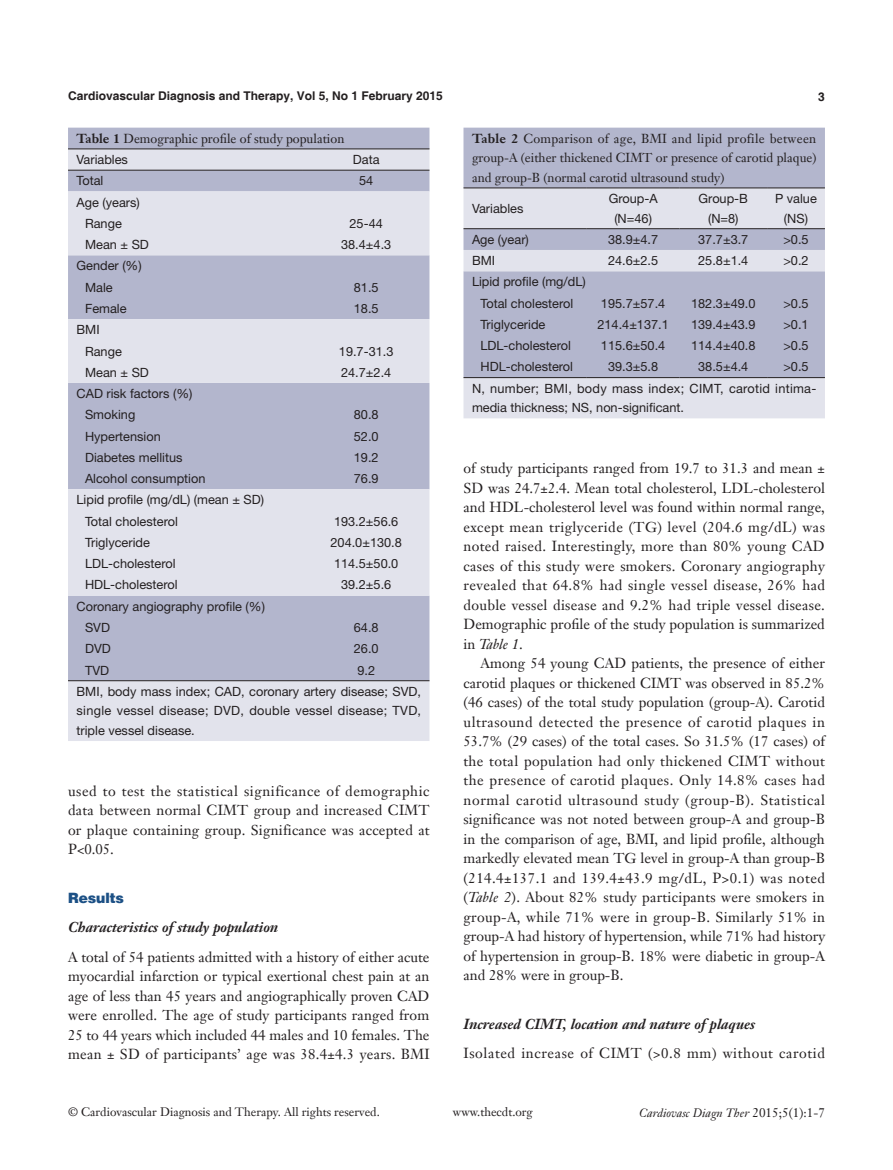
<style>
.page{position:relative;width:893px;height:1170px;background:#fff}
.page>*{position:absolute;margin:0;border:0;box-sizing:border-box;transform-origin:0 0}
.t1{font:14.25px/19.5px "Janson Text LT";letter-spacing:.015em;color:#231f20;text-align:justify}
.t2{font:italic 700 14.25px "Janson Text LT";color:#231f20}
.t3{font:14.25px "Janson Text LT";letter-spacing:.045em;color:#231f20}
.t4{font:900 14.25px "Helvetica";color:#1c5085}
.t5{font:12.75px/21.3px "Helvetica Neue LT Pro";color:#231f20}
.t6{font:12.75px/19.5px "Janson Text LT";color:#231f20;text-align:justify}
.t7{font:12.75px/19.5px "Helvetica Neue LT Pro";letter-spacing:.025em;color:#231f20}
.t8{font:12.75px/21.3px "Helvetica Neue LT Pro";letter-spacing:.02em;color:#231f20}
.t9{font:12px "Janson Text LT";color:#231f20}
.t10{font:700 12px "Helvetica";color:#231f20}
.t11{font:italic 12px "Janson Text LT";color:#231f20}
.s1{font-weight:700}
.s2{font-style:italic}
.s3{font-style:normal;font-size:12.75px}
</style>
<div class="page">
<div style="left:68px;top:128px;width:361px;height:20px;background:#b3b6cd"></div>
<svg style="left:68px;top:149px;width:361px;height:592px;background:#c9cbdb"></svg>
<div style="left:68px;top:191px;width:361px;height:64px;background:#e2e3ec"></div>
<hr style="left:68px;top:680px;width:235px;height:1px;background:#231f20">
<hr style="left:303px;top:680px;width:126px;height:1px;background:#231f20">
<hr style="left:68px;top:148px;width:235px;height:1px;background:#231f20">
<hr style="left:303px;top:148px;width:126px;height:1px;background:#231f20">
<hr style="left:68px;top:170px;width:235px;height:1px;background:#231f20">
<hr style="left:303px;top:170px;width:126px;height:1px;background:#231f20">
<div style="left:463px;top:128px;width:362px;height:59px;background:#b3b6cd"></div>
<svg style="left:463px;top:188px;width:362px;height:230px;background:#c7c9da"></svg>
<hr style="left:463px;top:377px;width:124px;height:1px;background:#231f20">
<hr style="left:587px;top:377px;width:92px;height:1px;background:#231f20">
<hr style="left:679px;top:377px;width:88px;height:1px;background:#231f20">
<hr style="left:767px;top:377px;width:58px;height:1px;background:#231f20">
<hr style="left:463px;top:187px;width:124px;height:1px;background:#231f20">
<hr style="left:587px;top:187px;width:92px;height:1px;background:#231f20">
<hr style="left:679px;top:187px;width:88px;height:1px;background:#231f20">
<hr style="left:767px;top:187px;width:58px;height:1px;background:#231f20">
<hr style="left:463px;top:228px;width:124px;height:1px;background:#231f20">
<hr style="left:587px;top:228px;width:92px;height:1px;background:#231f20">
<hr style="left:679px;top:228px;width:88px;height:1px;background:#231f20">
<hr style="left:767px;top:228px;width:58px;height:1px;background:#231f20">
<p class="t10" style="left:68px;top:88px;width:376px">Cardiovascular Diagnosis and Therapy, Vol 5, No 1 February 2015</p>
<p class="t10" style="left:818px;top:89px;width:8px">3</p>
<p class="t6" style="left:77px;top:128px;width:269px"><span class="s1">Table 1</span> Demographic profile of study population</p>
<p class="t5" style="left:77px;top:149px;width:53px">Variables</p>
<p class="t5" style="left:353px;top:149px;width:28px">Data</p>
<p class="t5" style="left:77px;top:170px;width:28px">Total</p>
<p class="t5" style="left:359px;top:170px;width:16px">54</p>
<p class="t5" style="left:85px;top:191px;width:56px;text-indent:-9px">Age (years)<br>Range</p>
<p class="t5" style="left:350px;top:212px;width:35px">25-44</p>
<p class="t5" style="left:85px;top:234px;width:65px">Mean ± SD</p>
<p class="t5" style="left:341px;top:234px;width:52px">38.4±4.3</p>
<p class="t5" style="left:85px;top:255px;width:58px;text-indent:-9px">Gender (%)<br>Male</p>
<p class="t5" style="left:354px;top:276px;width:26px">81.5</p>
<p class="t5" style="left:85px;top:297px;width:43px">Female</p>
<p class="t5" style="left:354px;top:297px;width:26px">18.5</p>
<p class="t5" style="left:85px;top:319px;width:38px;text-indent:-9px">BMI<br>Range</p>
<p class="t5" style="left:339px;top:340px;width:56px">19.7-31.3</p>
<p class="t5" style="left:85px;top:361px;width:65px">Mean ± SD</p>
<p class="t5" style="left:341px;top:361px;width:52px">24.7±2.4</p>
<p class="t5" style="left:85px;top:382px;width:109px;text-indent:-9px">CAD risk factors (%)<br>Smoking</p>
<p class="t5" style="left:354px;top:404px;width:26px">80.8</p>
<p class="t5" style="left:85px;top:425px;width:77px">Hypertension</p>
<p class="t5" style="left:354px;top:425px;width:26px">52.0</p>
<p class="t5" style="left:85px;top:446px;width:99px">Diabetes mellitus</p>
<p class="t5" style="left:354px;top:446px;width:26px">19.2</p>
<p class="t5" style="left:85px;top:467px;width:122px">Alcohol consumption</p>
<p class="t5" style="left:354px;top:467px;width:26px">76.9</p>
<p class="t5" style="left:85px;top:489px;width:181px;text-indent:-9px">Lipid profile (mg/dL) (mean ± SD)<br>Total cholesterol</p>
<p class="t5" style="left:334px;top:510px;width:66px">193.2±56.6</p>
<p class="t5" style="left:85px;top:531px;width:66px">Triglyceride</p>
<p class="t5" style="left:330px;top:531px;width:73px">204.0±130.8</p>
<p class="t5" style="left:85px;top:552px;width:92px">LDL-cholesterol</p>
<p class="t5" style="left:334px;top:552px;width:66px">114.5±50.0</p>
<p class="t5" style="left:85px;top:574px;width:94px">HDL-cholesterol</p>
<p class="t5" style="left:341px;top:574px;width:52px">39.2±5.6</p>
<p class="t5" style="left:85px;top:595px;width:181px;text-indent:-9px">Coronary angiography profile (%)<br>SVD</p>
<p class="t5" style="left:354px;top:616px;width:26px">64.8</p>
<p class="t5" style="left:85px;top:637px;width:27px">DVD</p>
<p class="t5" style="left:354px;top:637px;width:26px">26.0</p>
<p class="t5" style="left:85px;top:659px;width:26px">TVD</p>
<p class="t5" style="left:77px;top:659px;width:346px;text-indent:281px">9.2<br>BMI, body mass index; CAD, coronary artery disease; SVD,</p>
<p class="t7" style="left:77px;top:700px;width:346px">single vessel disease; DVD, double vessel disease; TVD, triple vessel disease.</p>
<p class="t1" style="left:68px;top:780px;width:363px">used to test the statistical significance of demographic data between normal CIMT group and increased CIMT or plaque containing group. Significance was accepted at P&lt;0.05.</p>
<p class="t4" style="left:68px;top:888px;width:58px">Results</p>
<p class="t2" style="left:68px;top:918px;width:212px">Characteristics of study population</p>
<p class="t1" style="left:68px;top:946px;width:363px">A total of 54 patients admitted with a history of either acute myocardial infarction or typical exertional chest pain at an age of less than 45 years and angiographically proven CAD were enrolled. The age of study participants ranged from 25 to 44 years which included 44 males and 10 females. The mean ± SD of participants’ age was 38.4±4.3 years. BMI</p>
<p class="t6" style="left:472px;top:128px;width:346px"><span class="s1">Table 2</span> Comparison of age, BMI and lipid profile between group-A (either thickened CIMT or presence of carotid plaque) and group-B (normal carotid ultrasound study)</p>
<p class="t5" style="left:472px;top:197px;width:53px">Variables</p>
<p class="t5" style="left:609px;top:188px;width:50px;line-height:19.5px;text-align:center">Group-A (N=46)</p>
<p class="t5" style="left:699px;top:188px;width:51px;line-height:19.5px;text-align:center">Group-B (N=8)</p>
<p class="t5" style="left:775px;top:188px;width:43px;line-height:19.5px;text-align:center">P value (NS)</p>
<p class="t5" style="left:472px;top:228px;width:58px">Age (year)</p>
<p class="t5" style="left:608px;top:228px;width:52px">38.9±4.7</p>
<p class="t5" style="left:698px;top:228px;width:52px">37.7±3.7</p>
<p class="t5" style="left:783px;top:228px;width:27px">&gt;0.5</p>
<p class="t5" style="left:472px;top:249px;width:25px">BMI</p>
<p class="t5" style="left:608px;top:249px;width:52px">24.6±2.5</p>
<p class="t5" style="left:698px;top:249px;width:52px">25.8±1.4</p>
<p class="t5" style="left:783px;top:249px;width:27px">&gt;0.2</p>
<p class="t5" style="left:472px;top:271px;width:115px;text-align:center">Lipid profile (mg/dL)<br>Total cholesterol</p>
<p class="t5" style="left:601px;top:292px;width:66px">195.7±57.4</p>
<p class="t5" style="left:691px;top:292px;width:66px">182.3±49.0</p>
<p class="t5" style="left:783px;top:292px;width:27px">&gt;0.5</p>
<p class="t5" style="left:480px;top:313px;width:66px">Triglyceride</p>
<p class="t5" style="left:597px;top:313px;width:73px">214.4±137.1</p>
<p class="t5" style="left:691px;top:313px;width:66px">139.4±43.9</p>
<p class="t5" style="left:783px;top:313px;width:27px">&gt;0.1</p>
<p class="t5" style="left:480px;top:335px;width:92px">LDL-cholesterol</p>
<p class="t5" style="left:601px;top:335px;width:66px">115.6±50.4</p>
<p class="t5" style="left:691px;top:335px;width:66px">114.4±40.8</p>
<p class="t5" style="left:783px;top:335px;width:27px">&gt;0.5</p>
<p class="t5" style="left:480px;top:356px;width:94px">HDL-cholesterol</p>
<p class="t5" style="left:608px;top:356px;width:52px">39.3±5.8</p>
<p class="t5" style="left:698px;top:356px;width:52px">38.5±4.4</p>
<p class="t8" style="left:472px;top:356px;width:346px;text-indent:311px">&gt;0.5<br>N, number; BMI, body mass index; CIMT, carotid intima-</p>
<p class="t5" style="left:472px;top:397px;width:214px">media thickness; NS, non-significant.</p>
<p class="t1" style="left:463px;top:458px;width:363px">of study participants ranged from 19.7 to 31.3 and mean ± SD was 24.7±2.4. Mean total cholesterol, LDL-cholesterol and HDL-cholesterol level was found within normal range, except mean triglyceride (TG) level (204.6 mg/dL) was noted raised. Interestingly, more than 80% young CAD cases of this study were smokers. Coronary angiography revealed that 64.8% had single vessel disease, 26% had double vessel disease and 9.2% had triple vessel disease.<br>Demographic profile of the study population is summarized in <span class="s2">Table 1</span>.</p>
<p class="t1" style="left:463px;top:653px;width:363px;text-indent:17px">Among 54 young CAD patients, the presence of either carotid plaques or thickened CIMT was observed in 85.2% (46 cases) of the total study population (group-A). Carotid ultrasound detected the presence of carotid plaques in 53.7% (29 cases) of the total cases. So 31.5% (17 cases) of the total population had only thickened CIMT without the presence of carotid plaques. Only 14.8% cases had normal carotid ultrasound study (group-B). Statistical significance was not noted between group-A and group-B in the comparison of age, BMI, and lipid profile, although markedly elevated mean TG level in group-A than group-B (214.4±137.1 and 139.4±43.9 mg/dL, P&gt;0.1) was noted (<span class="s2">Table 2</span>). About 82% study participants were smokers in group-A, while 71% were in group-B. Similarly 51% in group-A had history of hypertension, while 71% had history of hypertension in group-B. 18% were diabetic in group-A and 28% were in group-B.</p>
<p class="t2" style="left:463px;top:1014px;width:293px">Increased CIMT, location and nature of plaques</p>
<p class="t3" style="left:463px;top:1044px;width:363px">Isolated increase of CIMT (&gt;0.8 mm) without carotid</p>
<p class="t9" style="left:68px;top:1104px;width:313px">© Cardiovascular Diagnosis and Therapy. All rights reserved.</p>
<p class="t9" style="left:453px;top:1104px;width:81px">www.thecdt.org</p>
<p class="t11" style="left:639px;top:1105px;width:187px">Cardiovasc Diagn Ther <span class="s3">2015;5(1):1-7</span></p>
</div>
